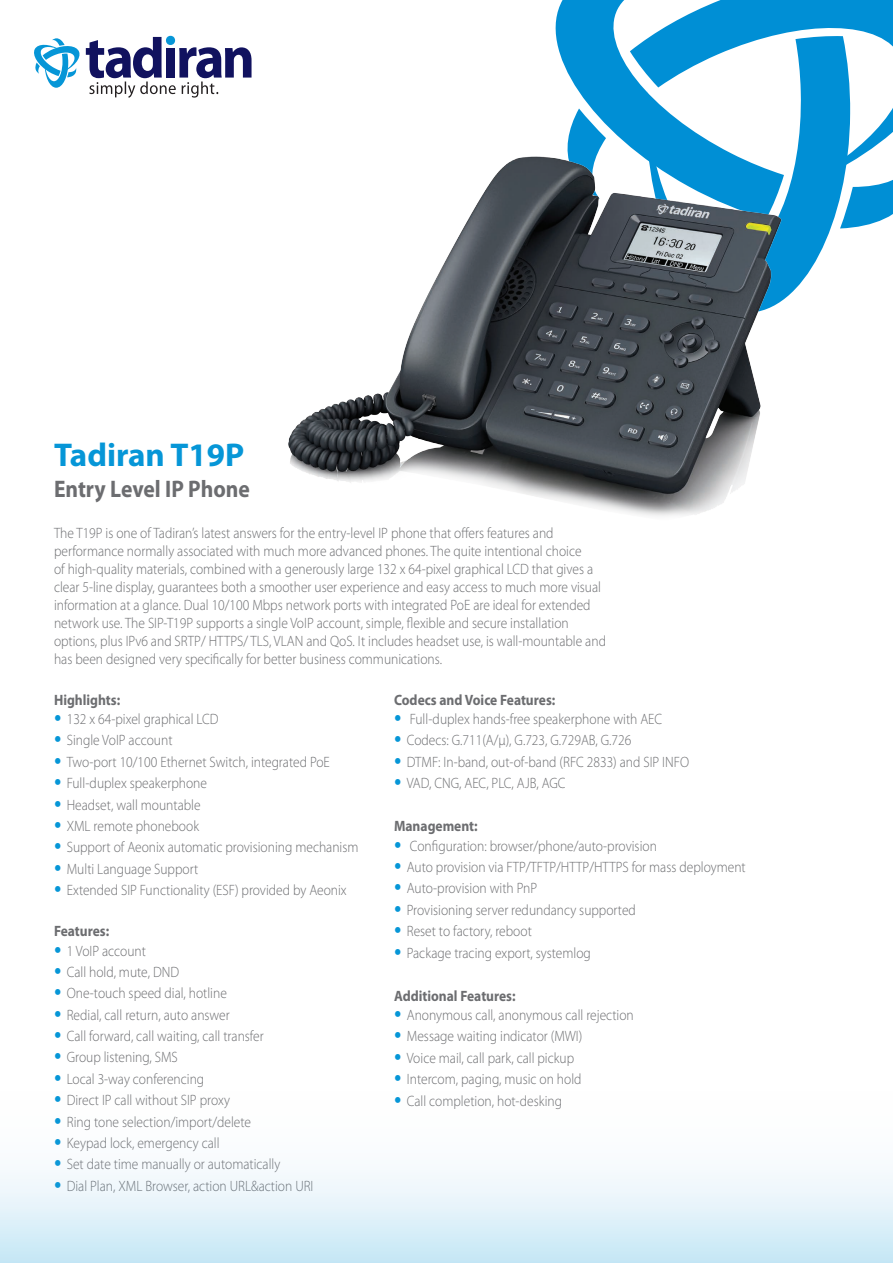
<style>
.page{position:relative;width:893px;height:1263px;background:#fff}
.page>*{position:absolute;margin:0;border:0;box-sizing:border-box;transform-origin:0 0}
.t1{font:700 33px "Myriad Pro";color:#0696d7}
.t2{font:700 24px "Myriad Pro";color:#6c6d70;scale:.9 1}
.t3{font:300 16.5px "Helvetica";color:#0696d7;scale:.9 1}
.t4{font:300 15px/18px "Myriad Pro";color:#6c6d70;scale:.9 1}
.t5{font:700 15px "Myriad Pro";color:#6c6d70;scale:.9 1}
.s1{font-family:"Helvetica";font-size:16.5px;color:#0696d7}
</style>
<div class="page">
<svg style="left:789px;top:228px;width:58px;height:67px"></svg>
<svg style="left:555px;top:0;width:338px;height:228px;fill:#008fd5"></svg>
<img style="left:288px;top:141px;width:501px;height:375px">
<svg style="left:34px;top:37px;width:218px;height:61px"></svg>
<svg style="left:0;top:1173px;width:893px;height:90px"></svg>
<h1 class="t1" style="left:54px;top:433px;width:192px">Tadiran T19P</h1>
<h2 class="t2" style="left:54px;top:473px;width:219px">Entry Level IP Phone</h2>
<p class="t4" style="left:54px;top:523px;width:615px">The T19 isP one ofTadirans’ latest answers for the entry-level IP phone that offers features and performance normally associated with much more advanced phones. The quite intentional choice<br>of high-quality materials, combined with a generously large 132 x 64-pixel graphical LCD that gives a clear 5-line display, guarantees both a smoother user experience and easy access to much more visual information at a glance. Dual 10/100 Mbps network ports with integrated PoE are ideal for extended network use. The SIP T- 19P supports a single VoIP account, simple, flexible and secure installation options, plus IPv6 and SRTP/ HTTPS/ TLS, VLAN and QoS It. includes headset use is, wall-mountable and has been designed very specifically for better business communications.</p>
<p class="t5" style="left:54px;top:690px;width:75px">Highlights:</p>
<p class="t4" style="left:54px;top:710px;width:184px"><span class="s1">•</span> 132 x 64-pixel graphical LCD</p>
<p class="t4" style="left:54px;top:731px;width:133px"><span class="s1">•</span> Single VoIP account</p>
<p class="t4" style="left:54px;top:753px;width:308px"><span class="s1">•</span> Two-port 10/100 Ethernet Switch, integrated PoE</p>
<p class="t4" style="left:54px;top:774px;width:172px"><span class="s1">•</span> Full-duplex speakerphone</p>
<p class="t4" style="left:54px;top:795px;width:165px"><span class="s1">•</span> Headset, wall mountable</p>
<p class="t4" style="left:54px;top:817px;width:163px"><span class="s1">•</span> XML remote phonebook</p>
<p class="t4" style="left:54px;top:838px;width:340px"><span class="s1">•</span> Support of Aeonix automatic provisioning mechanism</p>
<p class="t4" style="left:54px;top:860px;width:162px"><span class="s1">•</span> Multi Language Support</p>
<p class="t4" style="left:54px;top:881px;width:327px"><span class="s1">•</span> Extended SIP Functionality (ESF) provided by Aeonix</p>
<p class="t5" style="left:54px;top:921px;width:63px">Features:</p>
<p class="t4" style="left:54px;top:941px;width:104px"><span class="s1">•</span> 1 VoIP account</p>
<p class="t4" style="left:54px;top:963px;width:141px"><span class="s1">•</span> Call hold, mute, DND</p>
<p class="t4" style="left:54px;top:984px;width:194px"><span class="s1">•</span> One-touch speed dial, hotline</p>
<p class="t4" style="left:54px;top:1005px;width:197px"><span class="s1">•</span> Redial, call return, auto answer</p>
<p class="t4" style="left:54px;top:1027px;width:235px"><span class="s1">•</span> Call forward, call waiting, call transfer</p>
<p class="t4" style="left:54px;top:1048px;width:139px"><span class="s1">•</span> Group listening, SMS</p>
<p class="t4" style="left:54px;top:1070px;width:168px"><span class="s1">•</span> Local 3-way conferencing</p>
<p class="t4" style="left:54px;top:1091px;width:197px"><span class="s1">•</span> Direct IP call without SIP proxy</p>
<p class="t4" style="left:54px;top:1112px;width:220px"><span class="s1">•</span> Ring tone selection/import/delete</p>
<p class="t4" style="left:54px;top:1134px;width:185px"><span class="s1">•</span> Keypad lock, emergency call</p>
<p class="t4" style="left:54px;top:1155px;width:253px"><span class="s1">•</span> Set date time manually or automatically</p>
<p class="t4" style="left:54px;top:1176px;width:290px"><span class="s1">•</span> Dial Plan, XML Browser, action URL&amp;action URI</p>
<p class="t5" style="left:394px;top:690px;width:181px">Codecs and Voice Features:</p>
<p class="t4" style="left:410px;top:710px;width:282px">Full-duplex hands-free speakerphone with AEC</p>
<p class="t3" style="left:394px;top:704px;width:10px">•</p>
<p class="t4" style="left:394px;top:731px;width:265px"><span class="s1">•</span> Codecs G: .711 G, )μ/A( .723, G.729AB G, .726</p>
<p class="t4" style="left:394px;top:753px;width:329px"><span class="s1">•</span> DTMF In: -band, out-of-band (RFC 2833) and SIP INFO</p>
<p class="t4" style="left:394px;top:774px;width:192px"><span class="s1">•</span> VAD, CNG, AEC, PLC, AJB, AGC</p>
<p class="t5" style="left:394px;top:816px;width:94px">Management:</p>
<p class="t4" style="left:410px;top:836px;width:276px">Configuration: browser/phone/auto-provision</p>
<p class="t3" style="left:394px;top:831px;width:10px">•</p>
<p class="t4" style="left:394px;top:858px;width:392px"><span class="s1">•</span> Auto provision via FTP/TFTP/HTTP/HTTPS for mass deployment</p>
<p class="t4" style="left:394px;top:879px;width:161px"><span class="s1">•</span> Auto-provision with PnP</p>
<p class="t4" style="left:394px;top:901px;width:270px"><span class="s1">•</span> Provisioning server redundancy supported</p>
<p class="t4" style="left:394px;top:922px;width:155px"><span class="s1">•</span> Reset to factory, reboot</p>
<p class="t4" style="left:394px;top:943px;width:220px"><span class="s1">•</span> Package tracing export, systemlog</p>
<p class="t5" style="left:394px;top:986px;width:137px">Additional Features:</p>
<p class="t4" style="left:394px;top:1006px;width:268px"><span class="s1">•</span> Anonymous call, anonymous call rejection</p>
<p class="t4" style="left:394px;top:1027px;width:211px"><span class="s1">•</span> Message waiting indicator (MWI(</p>
<p class="t4" style="left:394px;top:1049px;width:202px"><span class="s1">•</span> Voice mail, call park, call pickup</p>
<p class="t4" style="left:394px;top:1070px;width:210px"><span class="s1">•</span> Intercom, paging, music on hold</p>
<p class="t4" style="left:394px;top:1091px;width:188px"><span class="s1">•</span> Call completion, hot-desking</p>
</div>
